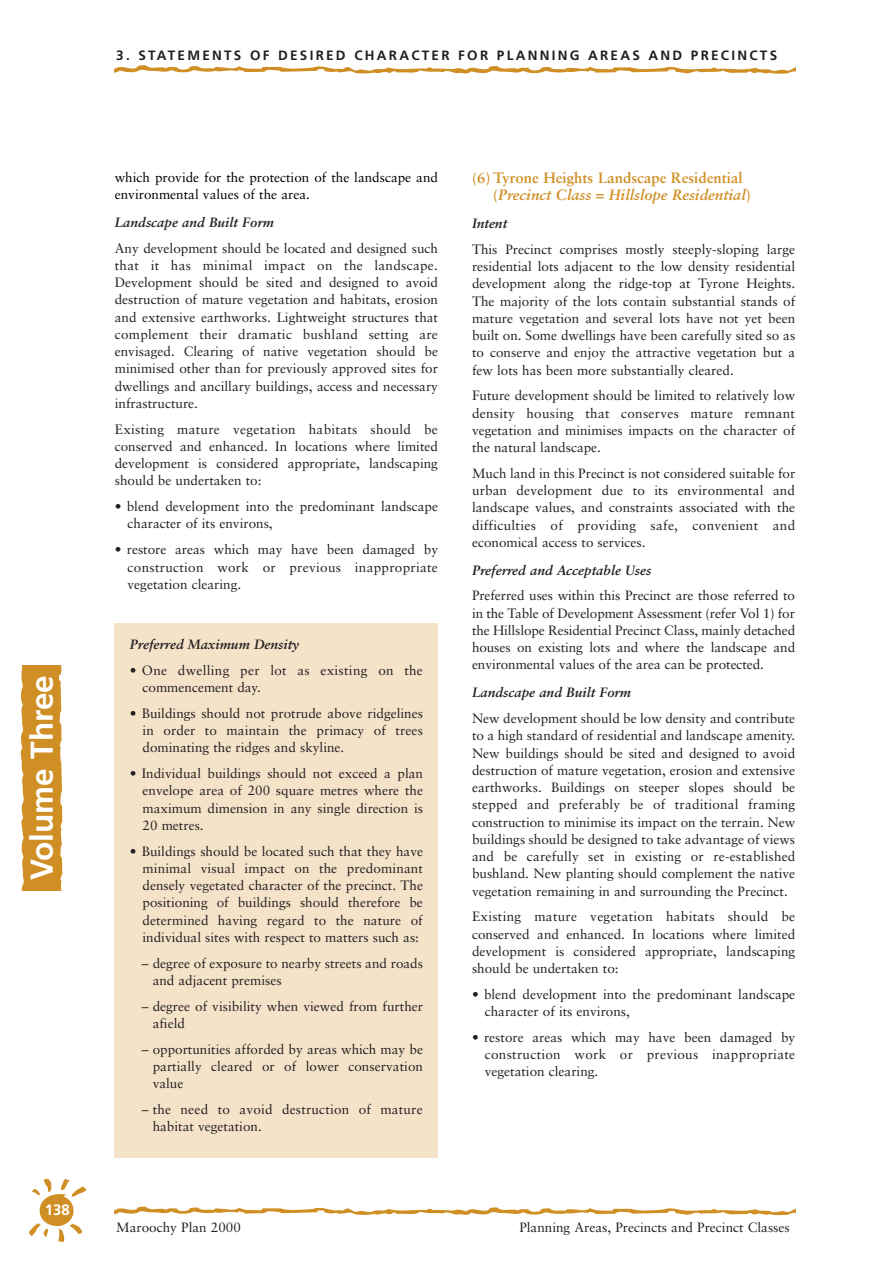
<style>
.page{position:relative;width:893px;height:1263px;background:#fff}
.page>*{position:absolute;margin:0;border:0;box-sizing:border-box;transform-origin:0 0}
.t1{font:700 31.5px "Frutiger";color:#fff}
.t2{font:700 15px/17.2px "Sabon";color:#d08f25}
.t3{font:700 15px "Frutiger";color:#fff}
.t4{font:13.5px/17.2px "Sabon";color:#231f20;text-align:justify}
.t5{font:italic 700 13.5px "Sabon";color:#231f20}
.t6{font:13.5px/17.2px "Sabon";color:#000}
.t7{font:700 13.5px "Frutiger";letter-spacing:.165em;color:#231f20}
.t8{font:13.5px/17.2px "Sabon";letter-spacing:.02em;color:#231f20}
.s1{font-style:italic}
</style>
<div class="page">
<svg style="left:29px;top:1178px;width:57px;height:64px"></svg>
<svg style="left:115px;top:1207px;width:680px;height:8px"></svg>
<svg style="left:115px;top:65px;width:680px;height:9px"></svg>
<svg style="left:21px;top:666px;width:41px;height:224px"></svg>
<div style="left:115px;top:624px;width:323px;height:534px;background:#f4e3c9"></div>
<h1 class="t1" style="left:29px;top:880px;width:207px;rotate:-90deg">Volume Three</h1>
<p class="t3" style="left:45px;top:1204px;width:27px">138</p>
<p class="t7" style="left:116px;top:50px;width:662px">3. STATEMENTS OF DESIRED CHARACTER FOR PLANNING AREAS AND PRECINCTS</p>
<p class="t6" style="left:115px;top:169px;width:325px">which provide for the protection of the landscape and environmental values of the area.</p>
<p class="t5" style="left:115px;top:217px;width:161px">Landscape and Built Form</p>
<p class="t4" style="left:115px;top:240px;width:325px">Any development should be located and designed such that it has minimal impact on the landscape.<br>Development should be sited and designed to avoid destruction of mature vegetation and habitats, erosion and extensive earthworks. Lightweight structures that complement their dramatic bushland setting are envisaged. Clearing of native vegetation should be minimised other than for previously approved sites for dwellings and ancillary buildings, access and necessary infrastructure.</p>
<p class="t4" style="left:115px;top:421px;width:325px">Existing mature vegetation habitats should be conserved and enhanced. In locations where limited development is considered appropriate, landscaping should be undertaken to:</p>
<p class="t4" style="left:128px;top:499px;width:312px;text-indent:-13px">• blend development into the predominant landscape character of its environs,</p>
<p class="t4" style="left:128px;top:542px;width:312px;text-indent:-13px">• restore areas which may have been damaged by construction work or previous inappropriate vegetation clearing.</p>
<p class="t5" style="left:130px;top:639px;width:171px">Preferred Maximum Density</p>
<p class="t8" style="left:143px;top:662px;width:282px;text-indent:-13px">• One dwelling per lot as existing on the commencement day.</p>
<p class="t4" style="left:143px;top:705px;width:282px;text-indent:-13px">• Buildings should not protrude above ridgelines in order to maintain the primacy of trees dominating the ridges and skyline.</p>
<p class="t4" style="left:143px;top:766px;width:282px;text-indent:-13px">• Individual buildings should not exceed a plan envelope area of 200 square metres where the maximum dimension in any single direction is 20 metres.</p>
<p class="t4" style="left:143px;top:843px;width:282px;text-indent:-13px">• Buildings should be located such that they have minimal visual impact on the predominant densely vegetated character of the precinct. The positioning of buildings should therefore be determined having regard to the nature of individual sites with respect to matters such as:</p>
<p class="t4" style="left:153px;top:955px;width:272px;text-indent:-11px">– degree of exposure to nearby streets and roads and adjacent premises</p>
<p class="t4" style="left:153px;top:998px;width:272px;text-indent:-11px">– degree of visibility when viewed from further afield</p>
<p class="t4" style="left:153px;top:1041px;width:272px;text-indent:-11px">– opportunities afforded by areas which may be partially cleared or of lower conservation value</p>
<p class="t4" style="left:153px;top:1102px;width:272px;text-indent:-11px">– the need to avoid destruction of mature habitat vegetation.</p>
<p class="t2" style="left:493px;top:170px;width:259px;text-indent:-21px">(6) Tyrone Heights Landscape Residential (<span class="s1">Precinct Class = Hillslope Residential</span>)</p>
<p class="t5" style="left:472px;top:218px;width:37px">Intent</p>
<p class="t4" style="left:472px;top:242px;width:325px">This Precinct comprises mostly steeply-sloping large residential lots adjacent to the low density residential development along the ridge-top at Tyrone Heights.<br>The majority of the lots contain substantial stands of mature vegetation and several lots have not yet been built on. Some dwellings have been carefully sited so as to conserve and enjoy the attractive vegetation but a few lots has been more substantially cleared.</p>
<p class="t4" style="left:472px;top:388px;width:325px">Future development should be limited to relatively low density housing that conserves mature remnant vegetation and minimises impacts on the character of the natural landscape.</p>
<p class="t4" style="left:472px;top:466px;width:325px">Much land in this Precinct is not considered suitable for urban development due to its environmental and landscape values, and constraints associated with the difficulties of providing safe, convenient and economical access to services.</p>
<p class="t5" style="left:472px;top:564px;width:181px">Preferred and Acceptable Uses</p>
<p class="t4" style="left:472px;top:588px;width:325px">Preferred uses within this Precinct are those referred to in the Table of Development Assessment (refer Vol 1) for the Hillslope Residential Precinct Class, mainly detached houses on existing lots and where the landscape and environmental values of the area can be protected.</p>
<p class="t5" style="left:472px;top:687px;width:161px">Landscape and Built Form</p>
<p class="t4" style="left:472px;top:711px;width:325px">New development should be low density and contribute to a high standard of residential and landscape amenity.<br>New buildings should be sited and designed to avoid destruction of mature vegetation, erosion and extensive earthworks. Buildings on steeper slopes should be stepped and preferably be of traditional framing construction to minimise its impact on the terrain. New buildings should be designed to take advantage of views and be carefully set in existing or re-established bushland. New planting should complement the native vegetation remaining in and surrounding the Precinct.</p>
<p class="t4" style="left:472px;top:909px;width:325px">Existing mature vegetation habitats should be conserved and enhanced. In locations where limited development is considered appropriate, landscaping should be undertaken to:</p>
<p class="t4" style="left:485px;top:987px;width:312px;text-indent:-13px">• blend development into the predominant landscape character of its environs,</p>
<p class="t4" style="left:485px;top:1030px;width:312px;text-indent:-13px">• restore areas which may have been damaged by construction work or previous inappropriate vegetation clearing.</p>
<p class="t4" style="left:116px;top:1219px;width:126px">Maroochy Plan 2000</p>
<p class="t4" style="left:519px;top:1219px;width:272px">Planning Areas, Precincts and Precinct Classes</p>
</div>
